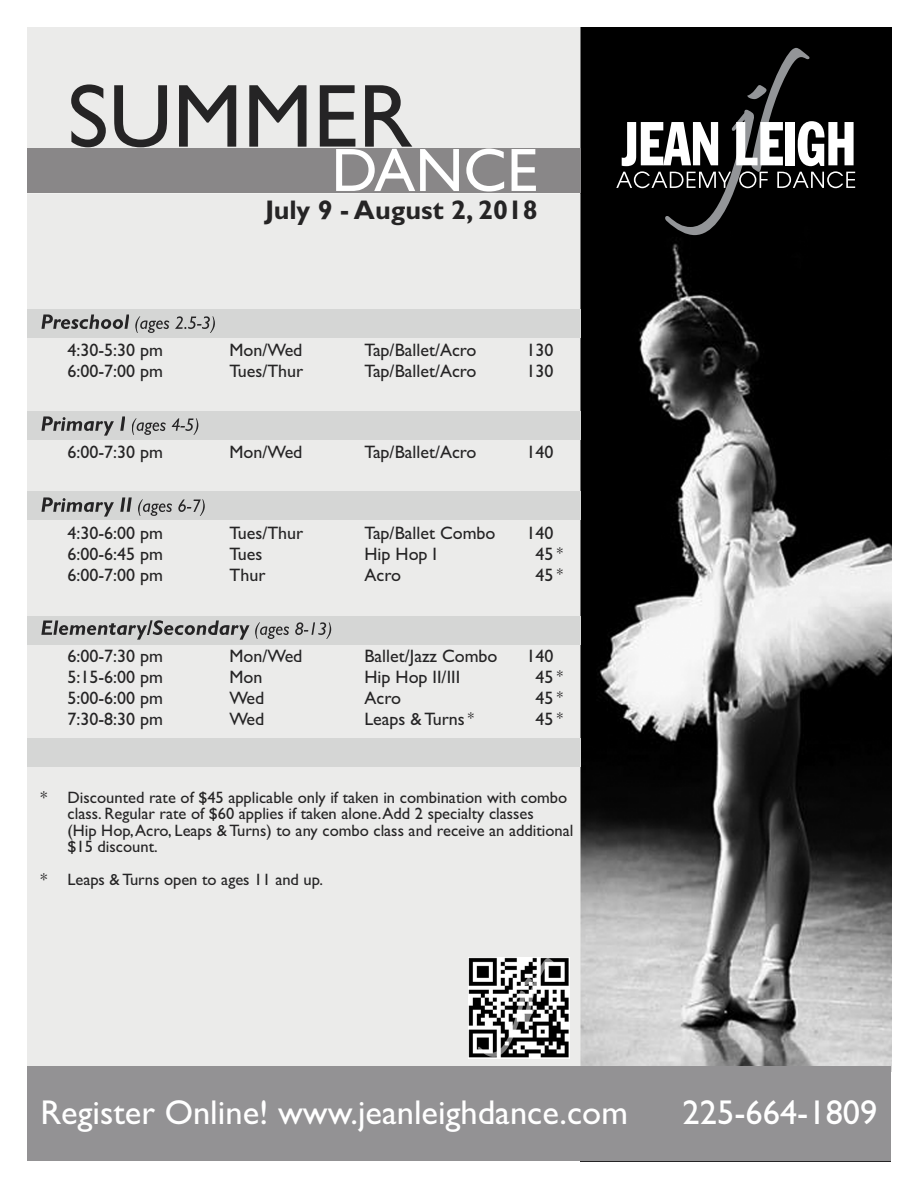
<style>
.page{position:relative;width:918px;height:1188px;background:#fff}
.page>*{position:absolute;margin:0;border:0;box-sizing:border-box;transform-origin:0 0}
.t1{font:90px "Gill Sans";color:#252425}
.t2{font:61.5px "Gill Sans";color:#fff}
.t3{font:34.5px "Gill Sans";color:#fff}
.t4{font:700 27px "Gill Sans";color:#252425}
.t5{font:18px "Gill Sans";color:#252425}
.t6{font:16.5px/16.5px "Gill Sans";color:#252425}
.s1{font-size:15px}
</style>
<div class="page">
<img style="left:580px;top:27px;width:311px;height:1039px">
<div style="left:27px;top:27px;width:553px;height:1039px;background:#ebebea"></div>
<div style="left:27px;top:1066px;width:864px;height:95px;background:#939294"></div>
<div style="left:27px;top:309px;width:553px;height:29px;background:#d5d6d5"></div>
<svg style="left:41px;top:314px;width:88px;height:15px"></svg>
<svg style="left:135px;top:316px;width:80px;height:17px"></svg>
<div style="left:27px;top:148px;width:553px;height:45px;background:#898788"></div>
<div style="left:27px;top:412px;width:553px;height:28px;background:#d5d6d5"></div>
<svg style="left:41px;top:416px;width:84px;height:20px"></svg>
<svg style="left:132px;top:418px;width:66px;height:17px"></svg>
<div style="left:27px;top:492px;width:553px;height:28px;background:#d5d6d5"></div>
<svg style="left:41px;top:497px;width:91px;height:20px"></svg>
<svg style="left:138px;top:499px;width:67px;height:17px"></svg>
<div style="left:27px;top:616px;width:553px;height:28px;background:#d5d6d5"></div>
<svg style="left:41px;top:620px;width:160px;height:20px"></svg>
<svg style="left:255px;top:622px;width:76px;height:17px"></svg>
<div style="left:27px;top:739px;width:553px;height:28px;background:#d5d6d5"></div>
<svg style="left:616px;top:48px;width:239px;height:187px;background:#2e2e2e"></svg>
<img style="left:468px;top:957px;width:101px;height:102px">
<h1 class="t1" style="left:68px;top:85px;width:346px">SUMMER</h1>
<h2 class="t2" style="left:331px;top:149px;width:208px">DANCE</h2>
<h3 class="t4" style="left:265px;top:194px;width:274px">July 9 - August 2, 2018</h3>
<p class="t5" style="left:68px;top:344px;width:97px">4:30-5:30 pm</p>
<p class="t5" style="left:229px;top:344px;width:74px">Mon/Wed</p>
<p class="t5" style="left:365px;top:344px;width:114px">Tap/Ballet/Acro</p>
<p class="t5" style="left:527px;top:344px;width:28px">130</p>
<p class="t5" style="left:68px;top:365px;width:97px">6:00-7:00 pm</p>
<p class="t5" style="left:229px;top:365px;width:75px">Tues/Thur</p>
<p class="t5" style="left:364px;top:365px;width:114px">Tap/Ballet/Acro</p>
<p class="t5" style="left:527px;top:365px;width:28px">130</p>
<p class="t5" style="left:67px;top:446px;width:97px">6:00-7:30 pm</p>
<p class="t5" style="left:229px;top:446px;width:74px">Mon/Wed</p>
<p class="t5" style="left:365px;top:446px;width:114px">Tap/Ballet/Acro</p>
<p class="t5" style="left:527px;top:446px;width:28px">140</p>
<p class="t5" style="left:68px;top:527px;width:97px">4:30-6:00 pm</p>
<p class="t5" style="left:229px;top:527px;width:75px">Tues/Thur</p>
<p class="t5" style="left:364px;top:527px;width:133px">Tap/Ballet Combo</p>
<p class="t5" style="left:527px;top:527px;width:28px">140</p>
<p class="t5" style="left:68px;top:548px;width:97px">6:00-6:45 pm</p>
<p class="t5" style="left:229px;top:548px;width:34px">Tues</p>
<p class="t5" style="left:364px;top:548px;width:74px">Hip Hop I</p>
<p class="t5" style="left:535px;top:548px;width:29px">45 <span class="s1">*</span></p>
<p class="t5" style="left:68px;top:569px;width:97px">6:00-7:00 pm</p>
<p class="t5" style="left:229px;top:569px;width:38px">Thur</p>
<p class="t5" style="left:364px;top:569px;width:38px">Acro</p>
<p class="t5" style="left:535px;top:569px;width:29px">45 <span class="s1">*</span></p>
<p class="t5" style="left:67px;top:650px;width:97px">6:00-7:30 pm</p>
<p class="t5" style="left:229px;top:650px;width:74px">Mon/Wed</p>
<p class="t5" style="left:365px;top:650px;width:135px">Ballet/Jazz Combo</p>
<p class="t5" style="left:527px;top:650px;width:28px">140</p>
<p class="t5" style="left:67px;top:671px;width:97px">5:15-6:00 pm</p>
<p class="t5" style="left:229px;top:671px;width:34px">Mon</p>
<p class="t5" style="left:364px;top:671px;width:97px">Hip Hop II/III</p>
<p class="t5" style="left:536px;top:671px;width:29px">45 <span class="s1">*</span></p>
<p class="t5" style="left:68px;top:692px;width:97px">5:00-6:00 pm</p>
<p class="t5" style="left:229px;top:692px;width:36px">Wed</p>
<p class="t5" style="left:364px;top:692px;width:38px">Acro</p>
<p class="t5" style="left:535px;top:692px;width:29px">45 <span class="s1">*</span></p>
<p class="t5" style="left:68px;top:713px;width:97px">7:30-8:30 pm</p>
<p class="t5" style="left:229px;top:713px;width:36px">Wed</p>
<p class="t5" style="left:364px;top:713px;width:111px">Leaps &amp; Turns <span class="s1">*</span></p>
<p class="t5" style="left:536px;top:713px;width:29px">45 <span class="s1">*</span></p>
<p class="t6" style="left:68px;top:791px;width:507px;text-indent:-27px">* Discounted rate of $45 applicable only if taken in combination with combo class. Regular rate of $60 applies if taken alone. Add 2 specialty classes<br>(Hip Hop, Acro, Leaps &amp; Turns) to any combo class and receive an additional $15 discount.</p>
<p class="t6" style="left:40px;top:873px;width:284px">* Leaps &amp; Turns open to ages 11 and up.</p>
<h3 class="t3" style="left:40px;top:1101px;width:589px">Register Online! www.jeanleighdance.com</h3>
<h3 class="t3" style="left:683px;top:1101px;width:196px">225-664-1809</h3>
</div>
